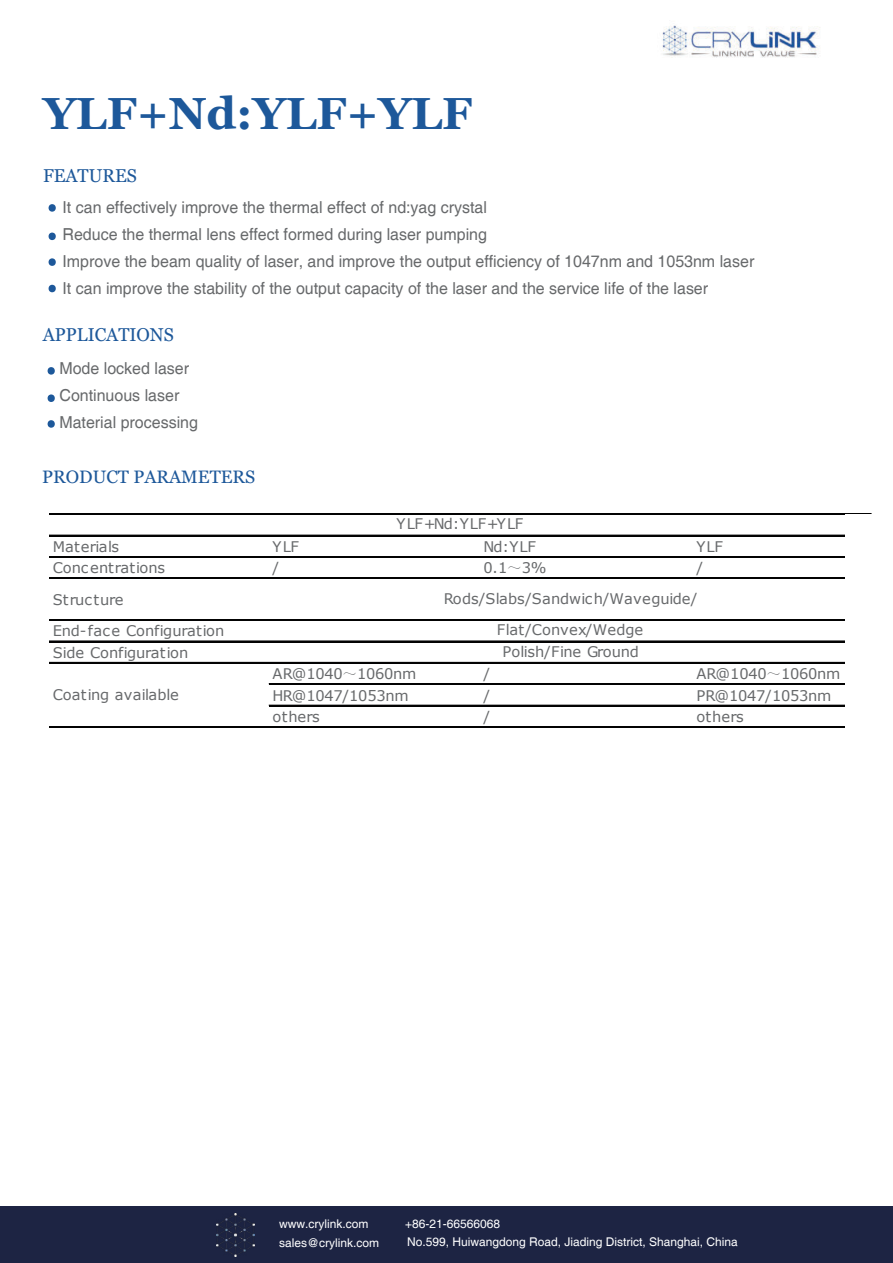
<style>
.page{position:relative;width:893px;height:1263px;background:#fff}
.page>*{position:absolute;margin:0;border:0;box-sizing:border-box;transform-origin:0 0}
.t1{font:700 45px "Georgia";color:#1d589a}
.t2{font:18.6px "Georgia";color:#1d589a}
.t3{font:18px "Georgia";color:#1d589a}
.t4{font:16.5px/27px "Helvetica";color:#67696b}
.t5{font:14.7px/31.5px "Verdana";letter-spacing:-.01em;color:#67696b}
.t6{font:14.7px/31.5px "Verdana";letter-spacing:.01em;color:#67696b;text-align:center}
.t7{font:12px "Helvetica";color:#fff}
.s1{font-family:"Sim Sun"}
</style>
<div class="page">
<img style="left:662px;top:25px;width:158px;height:33px">
<div style="left:0;top:1206px;width:893px;height:57px;background:#1d2443"></div>
<img style="left:217px;top:1213px;width:38px;height:43px">
<svg style="left:48px;top:204px;width:8px;height:8px"></svg>
<svg style="left:48px;top:258px;width:8px;height:8px"></svg>
<svg style="left:48px;top:285px;width:8px;height:7px"></svg>
<svg style="left:47px;top:367px;width:8px;height:8px"></svg>
<svg style="left:47px;top:394px;width:8px;height:8px"></svg>
<svg style="left:47px;top:420px;width:8px;height:8px"></svg>
<svg style="left:48px;top:233px;width:8px;height:7px"></svg>
<hr style="left:49px;top:514px;width:822px;height:1px;background:#030303">
<hr style="left:49px;top:535px;width:822px;height:1px;background:#030303">
<hr style="left:49px;top:556px;width:822px;height:2px;background:#030303">
<hr style="left:49px;top:578px;width:822px;height:1px;background:#030303">
<hr style="left:49px;top:619px;width:822px;height:2px;background:#030303">
<hr style="left:49px;top:641px;width:822px;height:1px;background:#030303">
<hr style="left:49px;top:662px;width:822px;height:1px;background:#030303">
<hr style="left:269px;top:683px;width:602px;height:1px;background:#030303">
<hr style="left:269px;top:684px;width:602px;height:1px;background:#030303">
<hr style="left:269px;top:705px;width:602px;height:1px;background:#030303">
<hr style="left:49px;top:726px;width:822px;height:2px;background:#030303">
<div style="left:845px;top:514px;width:37px;height:220px;background:#fff"></div>
<h1 class="t1" style="left:43px;top:87px;width:431px">YLF+Nd:YLF+YLF</h1>
<p class="t2" style="left:43px;top:168px;width:95px">FEATURES</p>
<p class="t4" style="left:63px;top:195px;width:693px">It can effectively improve the thermal effect of nd:yag crystal<br>Reduce the thermal lens effect formed during laser pumping<br>Improve the beam quality of laser, and improve the output efficiency of 1047nm and 1053nm laser It can improve the stability of the output capacity of the laser and the service life of the laser</p>
<p class="t2" style="left:43px;top:327px;width:133px">APPLICATIONS</p>
<p class="t4" style="left:59px;top:357px;width:140px">Mode locked laser<br>Continuous laser<br>Material processing</p>
<p class="t3" style="left:42px;top:469px;width:214px">PRODUCT PARAMETERS</p>
<p class="t5" style="left:397px;top:510px;width:128px">YLF+Nd:YLF+YLF</p>
<p class="t6" style="left:53px;top:532px;width:68px">Materials</p>
<p class="t5" style="left:273px;top:532px;width:28px">YLF</p>
<p class="t5" style="left:483px;top:532px;width:54px">Nd:YLF</p>
<p class="t5" style="left:696px;top:532px;width:28px">YLF</p>
<p class="t6" style="left:53px;top:553px;width:114px">Concentrations</p>
<p class="t5" style="left:273px;top:553px;width:8px">/</p>
<p class="t5" style="left:483px;top:553px;width:65px">0.1<span class="s1">～</span>3%</p>
<p class="t5" style="left:696px;top:553px;width:8px">/</p>
<p class="t5" style="left:53px;top:585px;width:173px">Structure<br>End-face Configuration</p>
<p class="t5" style="left:53px;top:638px;width:137px">Side Configuration</p>
<p class="t5" style="left:273px;top:659px;width:145px">AR@1040<span class="s1">～</span>1060nm</p>
<p class="t5" style="left:483px;top:659px;width:8px">/</p>
<p class="t5" style="left:696px;top:659px;width:145px">AR@1040<span class="s1">～</span>1060nm</p>
<p class="t5" style="left:273px;top:681px;width:138px">HR@1047/1053nm</p>
<p class="t5" style="left:483px;top:681px;width:8px">/</p>
<p class="t5" style="left:696px;top:681px;width:136px">PR@1047/1053nm</p>
<p class="t5" style="left:273px;top:702px;width:49px">others</p>
<p class="t5" style="left:483px;top:702px;width:8px">/</p>
<p class="t5" style="left:696px;top:702px;width:49px">others</p>
<p class="t6" style="left:444px;top:584px;width:255px">Rods/Slabs/Sandwich/Waveguide/<br>Flat/Convex/Wedge</p>
<p class="t5" style="left:503px;top:637px;width:138px">Polish/Fine Ground</p>
<p class="t5" style="left:53px;top:680px;width:127px">Coating available</p>
<p class="t7" style="left:279px;top:1216px;width:91px">www.crylink.com</p>
<p class="t7" style="left:405px;top:1216px;width:97px">+86-21-66566068</p>
<p class="t7" style="left:279px;top:1236px;width:102px">sales@crylink.com</p>
<p class="t7" style="left:407px;top:1234px;width:332px">No.599, Huiwangdong Road, Jiading District, Shanghai, China</p>
</div>
